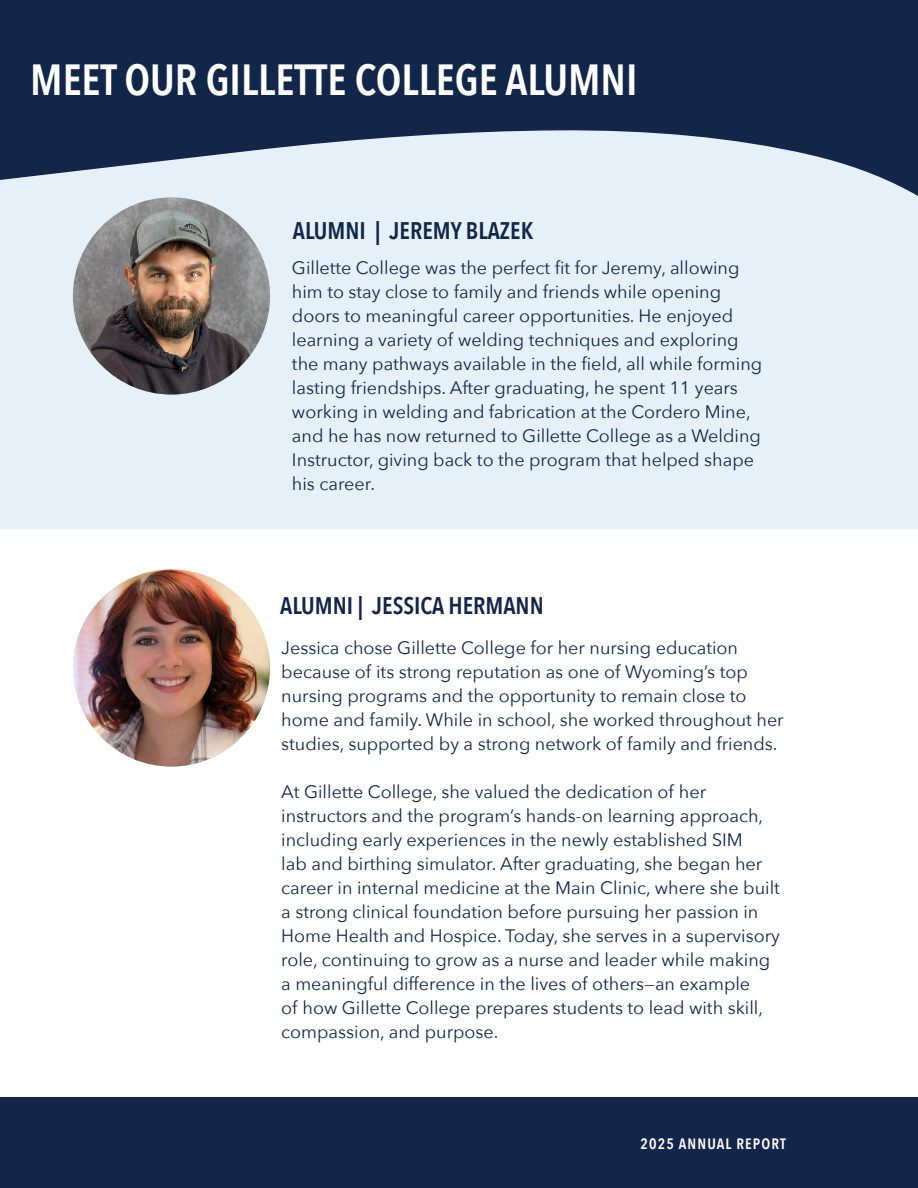
<style>
.page{position:relative;width:918px;height:1188px;background:#fff}
.page>*{position:absolute;margin:0;border:0;box-sizing:border-box;transform-origin:0 0}
.t1{font:600 43.5px "Avenir Next Condensed";color:#fff}
.t2{font:600 24px "Avenir Next Condensed";color:#12264a}
.t3{font:18px/24px "Avenir Next";color:#12264a}
.t4{font:600 15px "Avenir Next Condensed";letter-spacing:.075em;color:#fff}
</style>
<div class="page">
<hr style="left:0;top:594px;width:1px;height:594px;background:#adcfeb">
<div style="left:0;top:0;width:918px;height:529px;background:#e6f0f9"></div>
<svg style="left:0;top:0;width:918px;height:246px;fill:#12264a"></svg>
<img style="left:73px;top:197px;width:197px;height:198px;border-radius:99px">
<div style="left:0;top:1097px;width:918px;height:91px;background:#12264a"></div>
<img style="left:73px;top:569px;width:197px;height:198px;border-radius:99px">
<p class="t1" style="left:30px;top:43px;width:609px">MEET OUR GILLETTE COLLEGE ALUMNI</p>
<p class="t2" style="left:293px;top:210px;width:242px">ALUMNI | JEREMY BLAZEK</p>
<p class="t3" style="left:292px;top:255px;width:472px">Gillette College was the perfect fit for Jeremy, allowing him to stay close to family and friends while opening doors to meaningful career opportunities. He enjoyed learning a variety of welding techniques and exploring the many pathways available in the field, all while forming lasting friendships. After graduating, he spent 11 years working in welding and fabrication at the Cordero Mine, and he has now returned to Gillette College as a Welding Instructor, giving back to the program that helped shape his career.</p>
<p class="t2" style="left:280px;top:585px;width:265px">ALUMNI | JESSICA HERMANN</p>
<p class="t3" style="left:281px;top:635px;width:504px">Jessica chose Gillette College for her nursing education because of its strong reputation as one of Wyoming’s top nursing programs and the opportunity to remain close to home and family. While in school, she worked throughout her studies, supported by a strong network of family and friends.</p>
<p class="t3" style="left:281px;top:779px;width:500px">At Gillette College, she valued the dedication of her instructors and the program’s hands-on learning approach, including early experiences in the newly established SIM<br>lab and birthing simulator. After graduating, she began her career in internal medicine at the Main Clinic, where she built a strong clinical foundation before pursuing her passion in Home Health and Hospice. Today, she serves in a supervisory role, continuing to grow as a nurse and leader while making a meaningful difference in the lives of others—an example<br>of how Gillette College prepares students to lead with skill, compassion, and purpose.</p>
<p class="t4" style="left:641px;top:1131px;width:147px">2025 ANNUAL REPORT</p>
</div>
